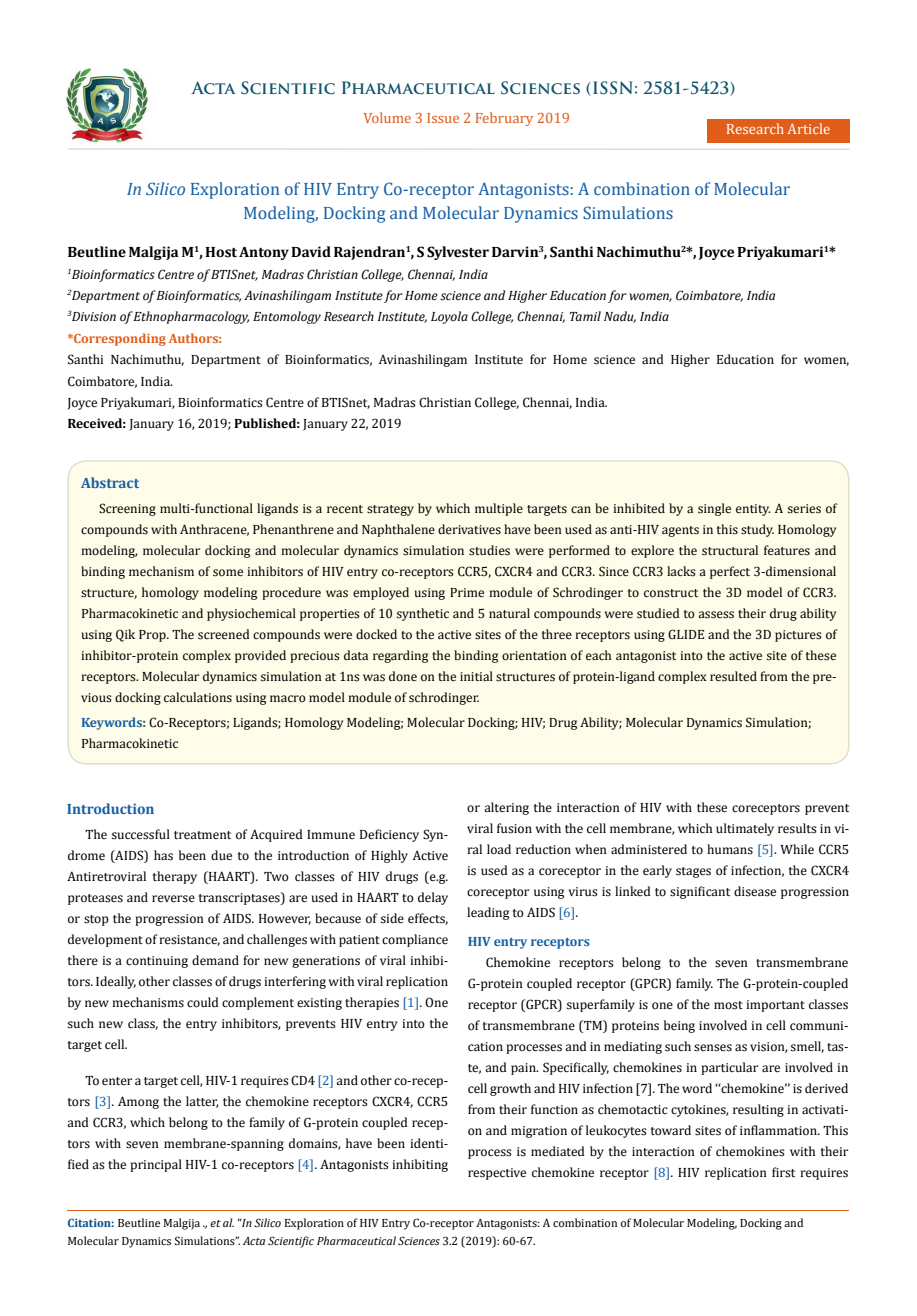
<style>
.page{position:relative;width:917px;height:1316px;background:#fff}
.page>*{position:absolute;margin:0;border:0;box-sizing:border-box;transform-origin:0 0}
.t1{font:18px/24px "Cambria";color:#1560a6;text-align:center}
.t2{font:700 16.5px "Trajan Pro";color:#0e546a}
.t3{font:700 15px "Cambria";color:#000}
.t4{font:15px "Cambria";color:#e05d1a}
.t5{font:700 15px "Cambria";color:#1560a6}
.t6{font:15px "Cambria";color:#fff}
.t7{font:13.5px/21px "Cambria";color:#000;text-align:justify}
.t8{font:italic 13.5px/21px "Cambria";color:#000}
.t9{font:700 13.5px "Cambria";color:#e05d1a}
.t10{font:700 13.5px "Cambria";color:#1560a6}
.t11{font:12px/18px "Cambria";color:#000}
.s1{font-style:italic}
.s2{font-weight:700}
.s3{font-weight:700;color:#1560a6}
.s4{font-weight:700;color:#0e546a}
.s5{color:#1560a6}
.s6{font-weight:700;color:#035089}
</style>
<div class="page">
<img style="left:67px;top:68px;width:80px;height:74px">
<div style="left:707px;top:119px;width:142px;height:23px;background:#e05d1a"></div>
<div style="left:68px;top:461px;width:780px;height:303px;background:#fffde9;border-radius:18px"></div>
<div style="left:67px;top:460px;width:782px;height:304px;border:2px solid #e0dfcd;border-radius:18px"></div>
<hr style="left:67px;top:1210px;width:782px;height:1px;background:#e05d1a">
<hr style="left:67px;top:148px;width:782px;height:2px;background:#e0dfcd">
<p class="t2" style="left:192px;top:77px;width:545px">Acta Scientific Pharmaceutical Sciences (ISSN: 2581-5423)</p>
<p class="t4" style="left:363px;top:109px;width:208px">Volume 3 Issue 2 February 2019</p>
<p class="t6" style="left:726px;top:120px;width:106px">Research Article</p>
<h1 class="t1" style="left:127px;top:177px;width:665px"><span class="s1">In Silico</span> Exploration of HIV Entry Co-receptor Antagonists: A combination of Molecular<br>Modeling, Docking and Molecular Dynamics Simulations</h1>
<p class="t3" style="left:67px;top:241px;width:769px">Beutline Malgija M<sup>1</sup>, Host Antony David Rajendran<sup>1</sup>, S Sylvester Darvin<sup>3</sup>, Santhi Nachimuthu<sup>2</sup>*, Joyce Priyakumari<sup>1</sup>*</p>
<p class="t8" style="left:67px;top:263px;width:710px"><sup>1</sup>Bioinformatics Centre of BTISnet, Madras Christian College, Chennai, India<br><sup>2</sup>Department of Bioinformatics, Avinashilingam Institute for Home science and Higher Education for women, Coimbatore, India<br><sup>3</sup>Division of Ethnopharmacology, Entomology Research Institute, Loyola College, Chennai, Tamil Nadu, India</p>
<p class="t9" style="left:67px;top:329px;width:156px">*Corresponding Authors:</p>
<p class="t7" style="left:67px;top:349px;width:783px;text-align:left">Santhi Nachimuthu, Department of Bioinformatics, Avinashilingam Institute for Home science and Higher Education for women,<br>Coimbatore, India.<br>Joyce Priyakumari, Bioinformatics Centre of BTISnet, Madras Christian College, Chennai, India.</p>
<p class="t7" style="left:67px;top:412px;width:335px"><span class="s2">Received:</span> January 16, 2019; <span class="s2">Published:</span> January 22, 2019</p>
<p class="t5" style="left:81px;top:472px;width:60px">Abstract</p>
<p class="t7" style="left:81px;top:498px;width:757px;text-indent:18px">Screening multi-functional ligands is a recent strategy by which multiple targets can be inhibited by a single entity. A series of compounds with Anthracene, Phenanthrene and Naphthalene derivatives have been used as anti-HIV agents in this study. Homology modeling, molecular docking and molecular dynamics simulation studies were performed to explore the structural features and binding mechanism of some inhibitors of HIV entry co-receptors CCR5, CXCR4 and CCR3. Since CCR3 lacks a perfect 3-dimensional structure, homology modeling procedure was employed using Prime module of Schrodinger to construct the 3D model of CCR3.<br>Pharmacokinetic and physiochemical properties of 10 synthetic and 5 natural compounds were studied to assess their drug ability using Qik Prop. The screened compounds were docked to the active sites of the three receptors using GLIDE and the 3D pictures of inhibitor-protein complex provided precious data regarding the binding orientation of each antagonist into the active site of these receptors. Molecular dynamics simulation at 1ns was done on the initial structures of protein-ligand complex resulted from the pre&shy;vious docking calculations using macro model module of schrodinger.</p>
<p class="t7" style="left:81px;top:712px;width:732px"><span class="s3">Keywords</span><span class="s4">:</span> Co-Receptors; Ligands; Homology Modeling; Molecular Docking; HIV; Drug Ability; Molecular Dynamics Simulation;<br>Pharmacokinetic</p>
<p class="t5" style="left:67px;top:798px;width:89px">Introduction</p>
<p class="t7" style="left:67px;top:823px;width:382px;text-indent:18px">The successful treatment of Acquired Immune Deficiency Syn&shy;drome (AIDS) has been due to the introduction of Highly Active Antiretroviral therapy (HAART). Two classes of HIV drugs (e.g. proteases and reverse transcriptases) are used in HAART to delay or stop the progression of AIDS. However, because of side effects, development of resistance, and challenges with patient compliance there is a continuing demand for new generations of viral inhibi&shy;tors. Ideally, other classes of drugs interfering with viral replication by new mechanisms could complement existing therapies <span class="s5">[1]</span>. One such new class, the entry inhibitors, prevents HIV entry into the target cell.</p>
<p class="t7" style="left:67px;top:1069px;width:382px;text-indent:18px">To enter a target cell, HIV-1 requires CD4 <span class="s5">[2]</span> and other co-recep&shy;tors <span class="s5">[3]</span>. Among the latter, the chemokine receptors CXCR4, CCR5 and CCR3, which belong to the family of G-protein coupled recep&shy;tors with seven membrane-spanning domains, have been identi&shy;fied as the principal HIV-1 co-receptors <span class="s5">[4]</span>. Antagonists inhibiting</p>
<p class="t7" style="left:467px;top:796px;width:384px">or altering the interaction of HIV with these coreceptors prevent viral fusion with the cell membrane, which ultimately results in vi&shy;ral load reduction when administered to humans <span class="s5">[5]</span>. While CCR5 is used as a coreceptor in the early stages of infection, the CXCR4 coreceptor using virus is linked to significant disease progression leading to AIDS <span class="s5">[6]</span>.</p>
<p class="t10" style="left:467px;top:932px;width:124px">HIV entry receptors</p>
<p class="t7" style="left:467px;top:951px;width:382px;text-indent:18px">Chemokine receptors belong to the seven transmembrane G-protein coupled receptor (GPCR) family. The G-protein-coupled receptor (GPCR) superfamily is one of the most important classes of transmembrane (TM) proteins being involved in cell communi&shy;cation processes and in mediating such senses as vision, smell, tas&shy;te, and pain. Specifically, chemokines in particular are involved in cell growth and HIV infection [7]. The word ‘‘chemokine’’ is derived from their function as chemotactic cytokines, resulting in activati&shy;on and migration of leukocytes toward sites of inflammation. This process is mediated by the interaction of chemokines with their respective chemokine receptor <span class="s5">[8]</span>. HIV replication first requires</p>
<p class="t11" style="left:67px;top:1213px;width:737px"><span class="s6">Citation:</span> Beutline Malgija <span class="s1">., et al.</span> “<span class="s1">In Silico</span> Exploration of HIV Entry Co-receptor Antagonists: A combination of Molecular Modeling, Docking and<br>Molecular Dynamics Simulations”. <span class="s1">Acta Scientific Pharmaceutical Sciences</span> 3.2 (2019): 60-67.</p>
</div>
